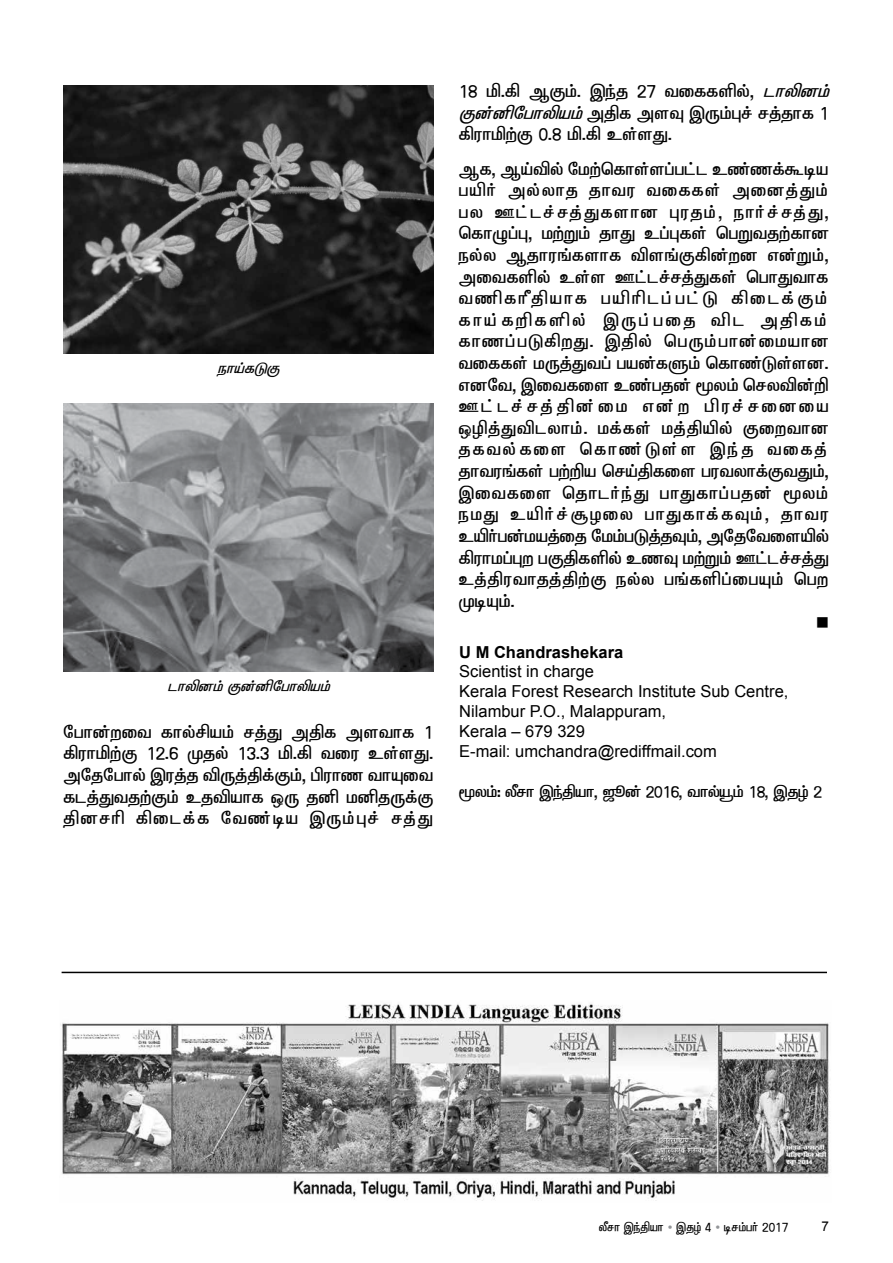
<style>
.page{position:relative;width:893px;height:1263px;background:#fff}
.page>*{position:absolute;margin:0;border:0;box-sizing:border-box;transform-origin:0 0}
.t1{font:18px/21.6px "Sun Tommy Tamil Normal";color:#000;text-align:justify}
.t2{font:18px "Wingdings";color:#000}
.t3{font:16.5px/19.8px "Arial";color:#000}
.t4{font:16.5px "Sun Tommy Tamil Normal";letter-spacing:-.02em;color:#000}
.t5{font:700 16.5px "Arial";color:#000}
.t6{font:italic 15px "Sun Tommy Tamil Normal";color:#000}
.t7{font:13.5px "Arial";color:#000}
.t8{font:12.75px "Sun Tommy Tamil Normal";color:#000;scale:.9 1}
.s1{font-style:italic}
.s2{font-family:"Arial";font-size:13.5px;color:#939598}
</style>
<div class="page">
<img style="left:64px;top:86px;width:369px;height:268px">
<img style="left:64px;top:403px;width:370px;height:268px">
<img style="left:60px;top:1003px;width:770px;height:198px">
<hr style="left:62px;top:972px;width:765px;height:1px;background:#000">
<p class="t6" style="left:218px;top:361px;width:68px">e ha; fLF</p>
<p class="t6" style="left:168px;top:679px;width:168px">lhypdk; Fd; dpNghypak;</p>
<p class="t1" style="left:64px;top:723px;width:371px">Nghd;wit fhy;rpak; rj;J mjpf msthf 1 fpuhkpw;F 12.6 Kjy; 13.3 kp.fp tiu cs;sJ. mNjNghy; ,uj;j tpUj;jpf;Fk;&gt; gpuhz thAit flj;Jtjw;Fk; cjtpahf xU jdp kdpjUf;F jpdrhp fpilf;f Ntz;ba ,Uk;Gr; rj;J</p>
<p class="t1" style="left:459px;top:82px;width:377px;text-align:left">18 kp.fp MFk;. ,e;j 27 tiffspy;&gt; <span class="s1">lhypdk;<br>Fd;dpNghypak;</span> mjpf msT ,Uk;Gr; rj;jhf 1 fpuhkpw;F 0.8 kp.fp cs;sJ.</p>
<p class="t1" style="left:459px;top:160px;width:372px">Mf&gt; Ma;tpy; Nkw;nfhs;sg;gl;l cz;zf;$ba gaph; my;yhj jhtu tiffs; midj;Jk; gy Cl;lr;rj;Jfshd Gujk;&gt; ehh;r;rj;J&gt; nfhOg;G&gt; kw;Wk; jhJ cg;Gfs; ngWtjw;fhd ey;y Mjhuq;fshf tpsq;Ffpd;wd vd;Wk;&gt; mitfspy; cs;s Cl;lr;rj;Jfs; nghJthf tzpfhPjpahf gaphplg;gl;L fpilf;Fk; fha;fwpfspy; ,Ug;gij tpl mjpfk; fhzg;gLfpwJ. ,jpy; ngUk;ghd;ikahd tiffs; kUj;Jtg; gad;fSk; nfhz;Ls;sd. vdNt&gt; ,itfis cz;gjd; %yk; nrytpd;wp Cl;lr;rj;jpd;ik vd;w gpur;ridia xopj;Jtplyhk;. kf;fs; kj;jpapy; Fiwthd jfty;fis nfhz;Ls;s ,e;j tifj; jhtuq;fs; gw;wpa nra;jpfis gutyhf;FtJk;&gt; ,itfis njhlh;e;J ghJfhg;gjd; %yk; ekJ caph;r;#oiy ghJfhf;fTk;&gt; jhtu caph;gd;kaj;ij Nkk;gLj;jTk;&gt; mNjNtisapy; fpuhkg;Gw gFjpfspy; czT kw;Wk; Cl;lr;rj;J cj;jputhjj;jpw;F ey;y gq;fspg;igAk; ngw KbAk;.</p>
<p class="t2" style="left:816px;top:613px;width:15px">■</p>
<p class="t5" style="left:459px;top:641px;width:166px">U M Chandrashekara</p>
<p class="t3" style="left:459px;top:662px;width:331px">Scientist in charge<br>Kerala Forest Research Institute Sub Centre,<br>Nilambur P.O., Malappuram,<br>Kerala – 679 329<br>E-mail: umchandra@rediffmail.com</p>
<p class="t4" style="left:459px;top:784px;width:365px">%yk;: yPrh ,e;jpah&gt; [_d; 2016&gt; thy;a+k; 18&gt; ,jo; 2</p>
<p class="t8" style="left:599px;top:1221px;width:212px">yPrh ,e;jpah <span class="s2">•</span> ,jo; 4 <span class="s2">•</span> brk;gh; 2017</p>
<p class="t7" style="left:822px;top:1218px;width:9px">7</p>
</div>
